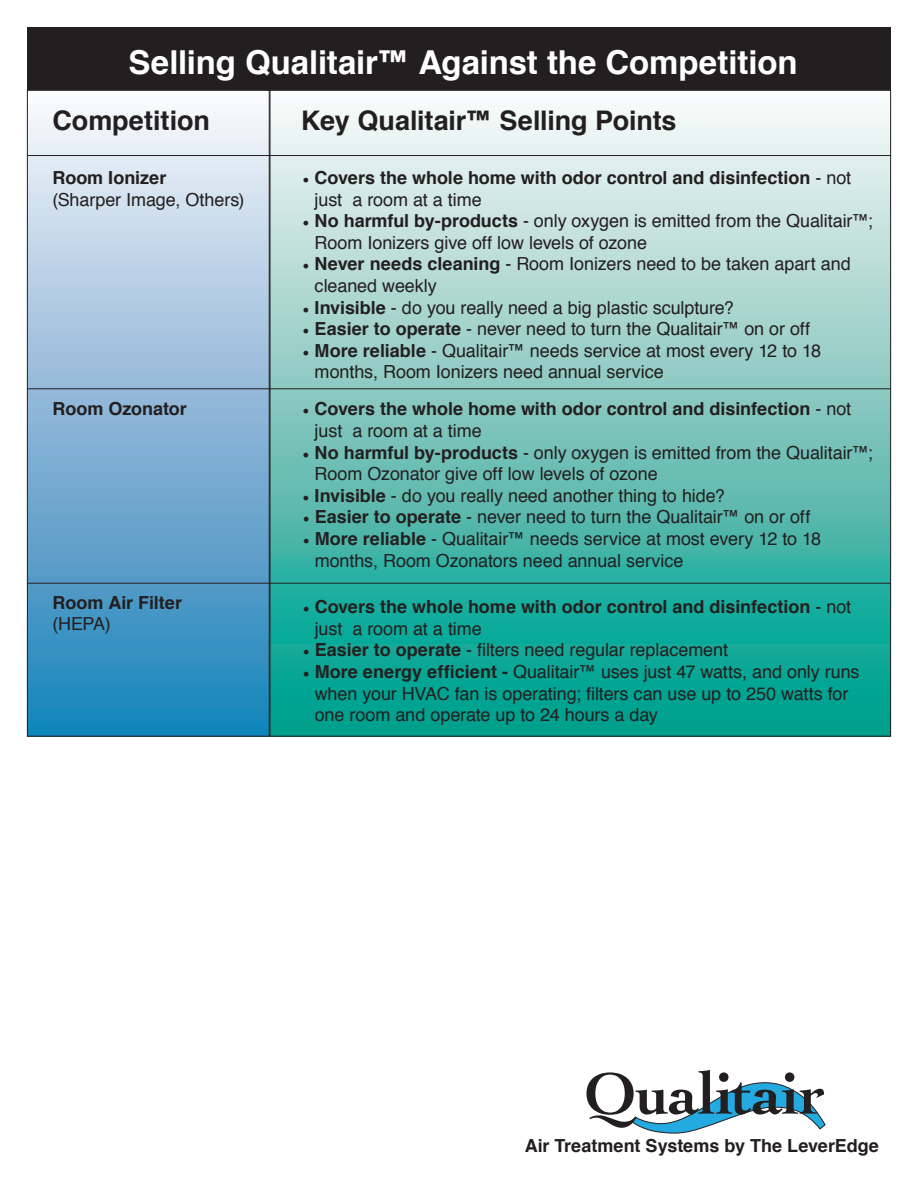
<style>
.page{position:relative;width:918px;height:1188px;background:#fff}
.page>*{position:absolute;margin:0;border:0;box-sizing:border-box;transform-origin:0 0}
.t1{font:700 33px "Helvetica";letter-spacing:-.005em;color:#fff}
.t2{font:700 27px "Helvetica";letter-spacing:-.005em;color:#231f20}
.t3{font:18px/21.6px "Helvetica";letter-spacing:-.005em;color:#231f20}
.t4{font:700 18px/21.6px "Helvetica";color:#231f20}
.s1{font-family:"Minion Pro";font-weight:400}
.s2{font-weight:400}
.s3{font-family:"Minion Pro"}
.s4{font-weight:700}
</style>
<div class="page">
<div style="left:27px;top:90px;width:242px;height:646px;background:linear-gradient(to bottom,#fdf5fb,#197eb7)"></div>
<div style="left:27px;top:90px;width:243px;height:647px;border:1px solid #231f20"></div>
<svg style="left:272px;top:108px;width:617px;height:627px;background:#77c7bd"></svg>
<hr style="left:28px;top:155px;width:863px;height:1px;background:#231f20">
<hr style="left:27px;top:388px;width:863px;height:1px;background:#231f20">
<hr style="left:27px;top:583px;width:863px;height:1px;background:#231f20">
<div style="left:27px;top:28px;width:864px;height:62px;background:#231f20"></div>
<svg style="left:587px;top:1070px;width:239px;height:64px"></svg>
<h1 class="t1" style="left:128px;top:36px;width:671px">Selling Qualitair™ Against the Competition</h1>
<h2 class="t2" style="left:53px;top:99px;width:159px">Competition</h2>
<h2 class="t2" style="left:301px;top:99px;width:377px">Key Qualitair™ Selling Points</h2>
<p class="t4" style="left:53px;top:167px;width:115px">Room Ionizer</p>
<p class="t3" style="left:53px;top:189px;width:194px">(Sharper Image, Others)</p>
<p class="t4" style="left:315px;top:167px;width:538px;text-indent:-12px"><span class="s1">•</span> Covers the whole home with odor control and disinfection <span class="s2">- not just a room at a time</span></p>
<p class="t3" style="left:315px;top:211px;width:560px;text-indent:-12px"><span class="s3">•</span> <span class="s4">No harmful by-products</span> - only oxygen is emitted from the Qualitair™;<br>Room Ionizers give off low levels of ozone</p>
<p class="t3" style="left:315px;top:254px;width:538px;text-indent:-12px"><span class="s3">•</span> <span class="s4">Never needs cleaning</span> - Room Ionizers need to be taken apart and cleaned weekly</p>
<p class="t3" style="left:303px;top:297px;width:433px"><span class="s3">•</span> <span class="s4">Invisible</span> - do you really need a big plastic sculpture?</p>
<p class="t3" style="left:303px;top:319px;width:509px"><span class="s3">•</span> <span class="s4">Easier to operate</span> - never need to turn the Qualitair™ on or off</p>
<p class="t3" style="left:315px;top:340px;width:508px;text-indent:-12px"><span class="s3">•</span> <span class="s4">More reliable</span> - Qualitair™ needs service at most every 12 to 18 months, Room Ionizers need annual service</p>
<p class="t4" style="left:315px;top:399px;width:538px;text-indent:-12px"><span class="s1">•</span> Covers the whole home with odor control and disinfection <span class="s2">- not just a room at a time</span></p>
<p class="t3" style="left:315px;top:442px;width:560px;text-indent:-12px"><span class="s3">•</span> <span class="s4">No harmful by-products</span> - only oxygen is emitted from the Qualitair™;<br>Room Ozonator give off low levels of ozone</p>
<p class="t3" style="left:303px;top:485px;width:424px"><span class="s3">•</span> <span class="s4">Invisible</span> - do you really need another thing to hide?</p>
<p class="t3" style="left:303px;top:507px;width:509px"><span class="s3">•</span> <span class="s4">Easier to operate</span> - never need to turn the Qualitair™ on or off</p>
<p class="t3" style="left:315px;top:528px;width:508px;text-indent:-12px"><span class="s3">•</span> <span class="s4">More reliable</span> - Qualitair™ needs service at most every 12 to 18 months, Room Ozonators need annual service</p>
<p class="t4" style="left:315px;top:596px;width:538px;text-indent:-12px"><span class="s1">•</span> Covers the whole home with odor control and disinfection <span class="s2">- not just a room at a time</span></p>
<p class="t3" style="left:303px;top:640px;width:427px"><span class="s3">•</span> <span class="s4">Easier to operate</span> - filters need regular replacement</p>
<p class="t3" style="left:315px;top:662px;width:546px;text-indent:-12px"><span class="s3">•</span> <span class="s4">More energy efficient -</span> Qualitair™ uses just 47 watts, and only runs when your HVAC fan is operating; filters can use up to 250 watts for one room and operate up to 24 hours a day</p>
<p class="t4" style="left:53px;top:399px;width:136px">Room Ozonator</p>
<p class="t4" style="left:53px;top:592px;width:131px">Room Air Filter</p>
<p class="t3" style="left:53px;top:614px;width:60px">(HEPA)</p>
<p class="t4" style="left:525px;top:1135px;width:356px">Air Treatment Systems by The LeverEdge</p>
</div>
